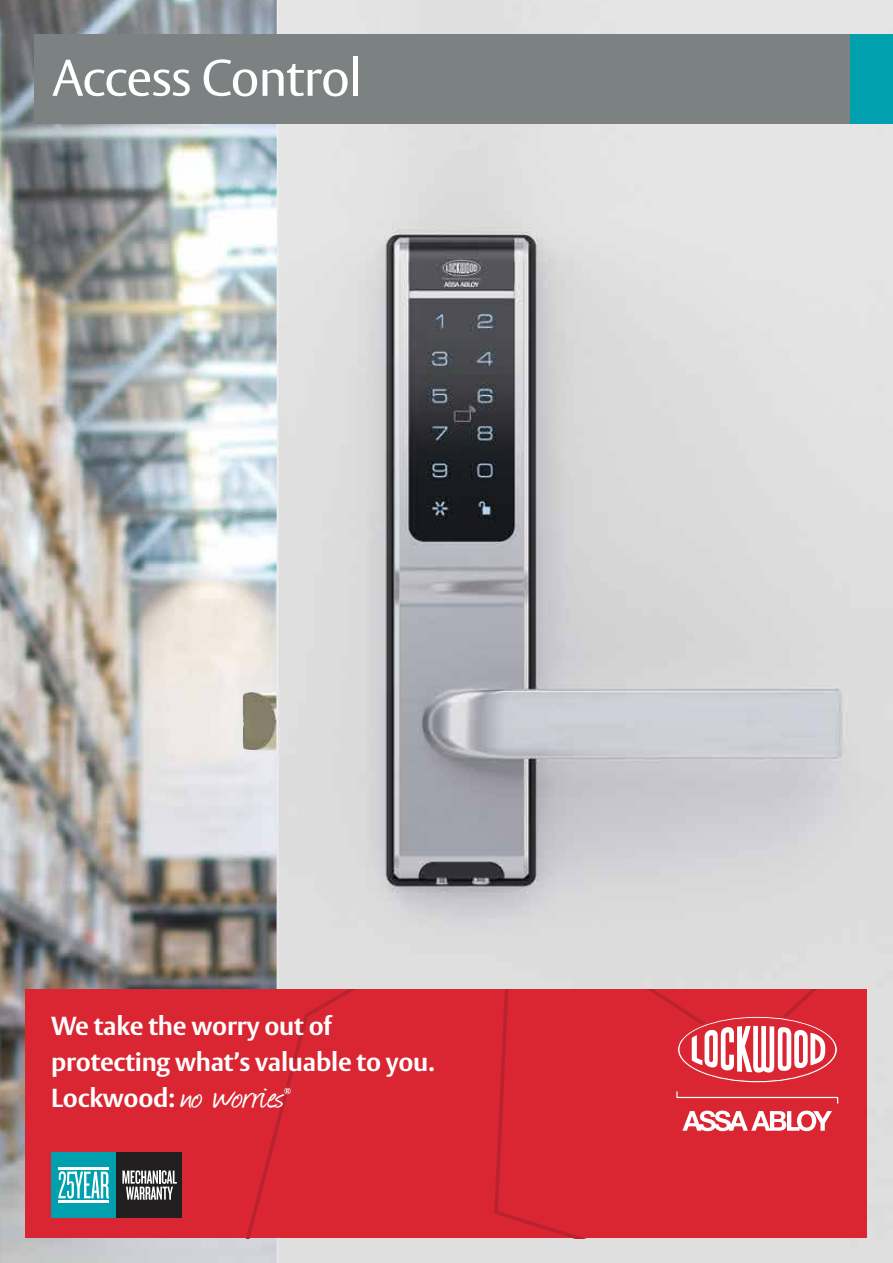
<style>
.page{position:relative;width:893px;height:1263px;background:#fff}
.page>*{position:absolute;margin:0;border:0;box-sizing:border-box;transform-origin:0 0}
.t1{font:51px "ASSA Vesta";letter-spacing:-.025em;color:#fff}
.t2{font:700 25.8px/36.2px "ASSA Vesta";letter-spacing:-.01em;color:#fff}
.t3{font:700 8.1px "ASSA Vesta";color:#fff}
.s1{font-family:"Journal";font-weight:400;font-size:43.05px}
</style>
<div class="page">
<img style="left:0;top:0;width:243px;height:1263px">
<img style="left:243px;top:0;width:650px;height:1263px">
<div style="left:26px;top:989px;width:360px;height:249px;background:#d92632"></div>
<svg style="left:386px;top:989px;width:481px;height:249px;background:#da2f3b"></svg>
<div style="left:51px;top:1152px;width:66px;height:66px;background:#00a0af"></div>
<div style="left:117px;top:1152px;width:65px;height:66px;background:#221f20"></div>
<svg style="left:122px;top:1170px;width:55px;height:30px"></svg>
<svg style="left:58px;top:1171px;width:51px;height:27px"></svg>
<hr style="left:58px;top:1167px;width:51px;height:2px;background:#fff">
<hr style="left:58px;top:1200px;width:51px;height:3px;background:#fff">
<div style="left:34px;top:34px;width:859px;height:89px;background:#7c8282"></div>
<div style="left:850px;top:34px;width:43px;height:89px;background:#00a0af"></div>
<h1 class="t1" style="left:52px;top:47px;width:311px">Access Control</h1>
<p class="t2" style="left:51px;top:1009px;width:385px">We take the worry out of protecting what’s valuable to you.<br>Lockwood: <span class="s1">no worries</span></p>
<p class="t3" style="left:284px;top:1085px;width:8px">®</p>
</div>
